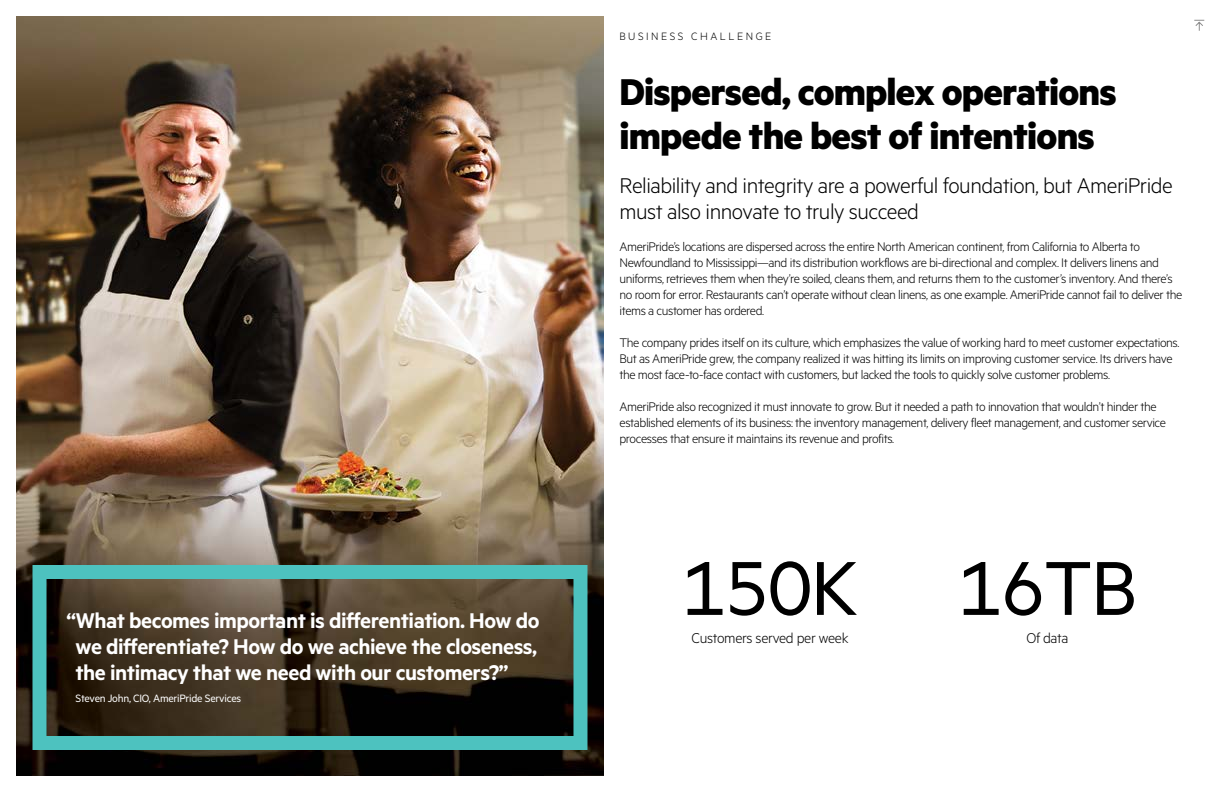
<style>
.page{position:relative;width:1224px;height:792px;background:#fff}
.page>*{position:absolute;margin:0;border:0;box-sizing:border-box;transform-origin:0 0}
.t1{font:86px "Metric HPE";letter-spacing:-.02em;color:#000}
.t2{font:700 42px/44px "Metric HPE";letter-spacing:-.02em;color:#000}
.t3{font:600 24px/26px "Metric HPE";letter-spacing:-.02em;color:#fff;text-align:justify}
.t4{font:300 24px/26px "Metric HPE";letter-spacing:-.02em;color:#000}
.t5{font:300 16px "Metric HPE";letter-spacing:-.02em;color:#000}
.t6{font:300 14px/16px "Metric HPE";letter-spacing:-.03em;color:#000}
.t7{font:12px "Metric HPE";letter-spacing:-.02em;color:#fff}
.t8{font:300 12px "Metric HPE";letter-spacing:.21em;color:#000}
</style>
<div class="page">
<img style="left:16px;top:16px;width:588px;height:760px">
<svg style="left:1194px;top:19px;width:11px;height:12px"></svg>
<div style="left:33px;top:565px;width:554px;height:185px;border:14px solid #4dc2bf"></div>
<h3 class="t3" style="left:76px;top:607px;width:466px;text-indent:-9px">“What becomes important is differentiation. How do we differentiate? How do we achieve the closeness, the intimacy that we need with our customers?”</h3>
<p class="t7" style="left:76px;top:692px;width:167px">Steven John, CIO, AmeriPride Services</p>
<p class="t8" style="left:620px;top:29px;width:153px">BUSINESS CHALLENGE</p>
<h2 class="t2" style="left:620px;top:68px;width:499px">Dispersed, complex operations impede the best of intentions</h2>
<h3 class="t4" style="left:620px;top:171px;width:555px">Reliability and integrity are a powerful foundation, but AmeriPride must also innovate to truly succeed</h3>
<p class="t6" style="left:620px;top:238px;width:564px">AmeriPride’s locations are dispersed across the entire North American continent, from California to Alberta to Newfoundland to Mississippi—and its distribution workflows are bi-directional and complex. It delivers linens and uniforms, retrieves them when they’re soiled, cleans them, and returns them to the customer’s inventory. And there’s no room for error. Restaurants can’t operate without clean linens, as one example. AmeriPride cannot fail to deliver the items a customer has ordered.</p>
<p class="t6" style="left:620px;top:334px;width:562px">The company prides itself on its culture, which emphasizes the value of working hard to meet customer expectations.<br>But as AmeriPride grew, the company realized it was hitting its limits on improving customer service. Its drivers have the most face-to-face contact with customers, but lacked the tools to quickly solve customer problems.</p>
<p class="t6" style="left:620px;top:398px;width:548px">AmeriPride also recognized it must innovate to grow. But it needed a path to innovation that wouldn’t hinder the established elements of its business: the inventory management, delivery fleet management, and customer service processes that ensure it maintains its revenue and profits.</p>
<h1 class="t1" style="left:682px;top:538px;width:178px">150K</h1>
<p class="t5" style="left:691px;top:629px;width:159px">Customers served per week</p>
<h1 class="t1" style="left:958px;top:538px;width:181px">16TB</h1>
<p class="t5" style="left:1026px;top:629px;width:44px">Of data</p>
</div>
